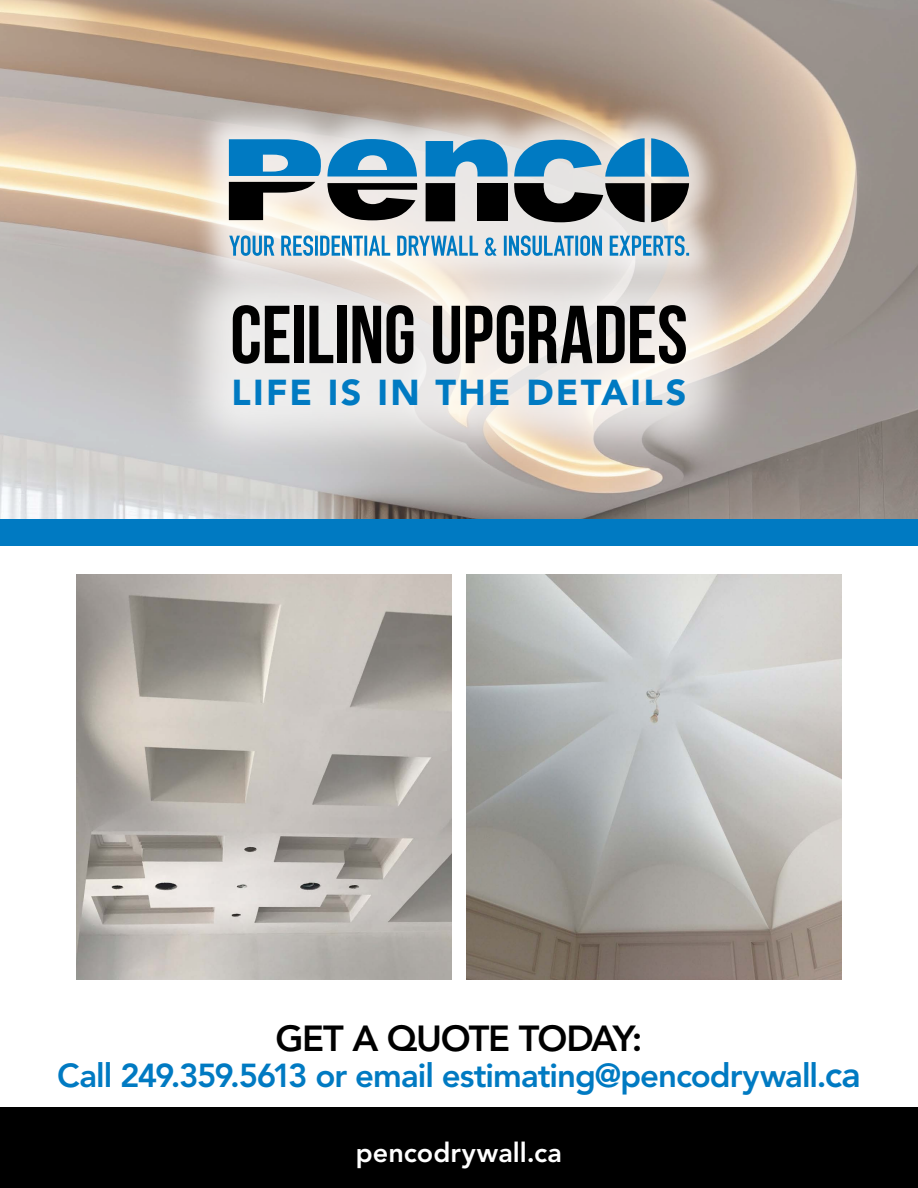
<style>
.page{position:relative;width:918px;height:1188px;background:#fff}
.page>*{position:absolute;margin:0;border:0;box-sizing:border-box;transform-origin:0 0}
.t1{font:700 81.9px "Bebas Neue";letter-spacing:-.005em;color:#000}
.t2{font:900 36px "Avenir";letter-spacing:.065em;color:#007ac2}
.t3{font:800 36px "Avenir LT Std";letter-spacing:-.04em;color:#000}
.t4{font:800 33px "Avenir LT Std";letter-spacing:-.03em;color:#007ac2}
.t5{font:800 27px "Avenir LT Std";color:#fff}
.s1{font-size:36px}
</style>
<div class="page">
<img style="left:0;top:0;width:918px;height:519px">
<div style="left:0;top:1108px;width:918px;height:80px;background:#000"></div>
<div style="left:0;top:519px;width:918px;height:27px;background:#007ac2"></div>
<img style="left:77px;top:575px;width:374px;height:404px">
<img style="left:467px;top:575px;width:374px;height:404px">
<div style="left:163px;top:236px;width:592px;height:239px;background:#fff;opacity:.75"></div>
<div style="left:192px;top:102px;width:534px;height:191px;background:#fff;opacity:.75"></div>
<svg style="left:327px;top:139px;width:90px;height:38px;background:#459acc"></svg>
<svg style="left:229px;top:182px;width:86px;height:38px;background:#726e67"></svg>
<svg style="left:229px;top:139px;width:92px;height:37px;background:#278cc8"></svg>
<svg style="left:327px;top:183px;width:90px;height:37px;background:#545250"></svg>
<svg style="left:426px;top:183px;width:29px;height:38px"></svg>
<svg style="left:426px;top:139px;width:82px;height:38px;background:#3090c8"></svg>
<div style="left:478px;top:183px;width:30px;height:38px;background:#000"></div>
<svg style="left:651px;top:183px;width:38px;height:39px"></svg>
<svg style="left:514px;top:183px;width:131px;height:39px;background:#535352"></svg>
<svg style="left:651px;top:138px;width:38px;height:39px"></svg>
<svg style="left:514px;top:138px;width:131px;height:39px;background:#5ba2cb"></svg>
<svg style="left:229px;top:235px;width:460px;height:21px;background:#86b9d6"></svg>
<h1 class="t1" style="left:230px;top:290px;width:459px">CEILING UPGRADES</h1>
<p class="t2" style="left:232px;top:362px;width:456px">LIFE IS IN THE DETAILS</p>
<p class="t3" style="left:276px;top:1017px;width:368px">GET A QUOTE TODAY:</p>
<p class="t4" style="left:57px;top:1056px;width:805px">Call 249.359.5613 or email estimating@pencodrywall.<span class="s1">ca</span></p>
<p class="t5" style="left:356px;top:1136px;width:208px">pencodrywall.ca</p>
</div>
